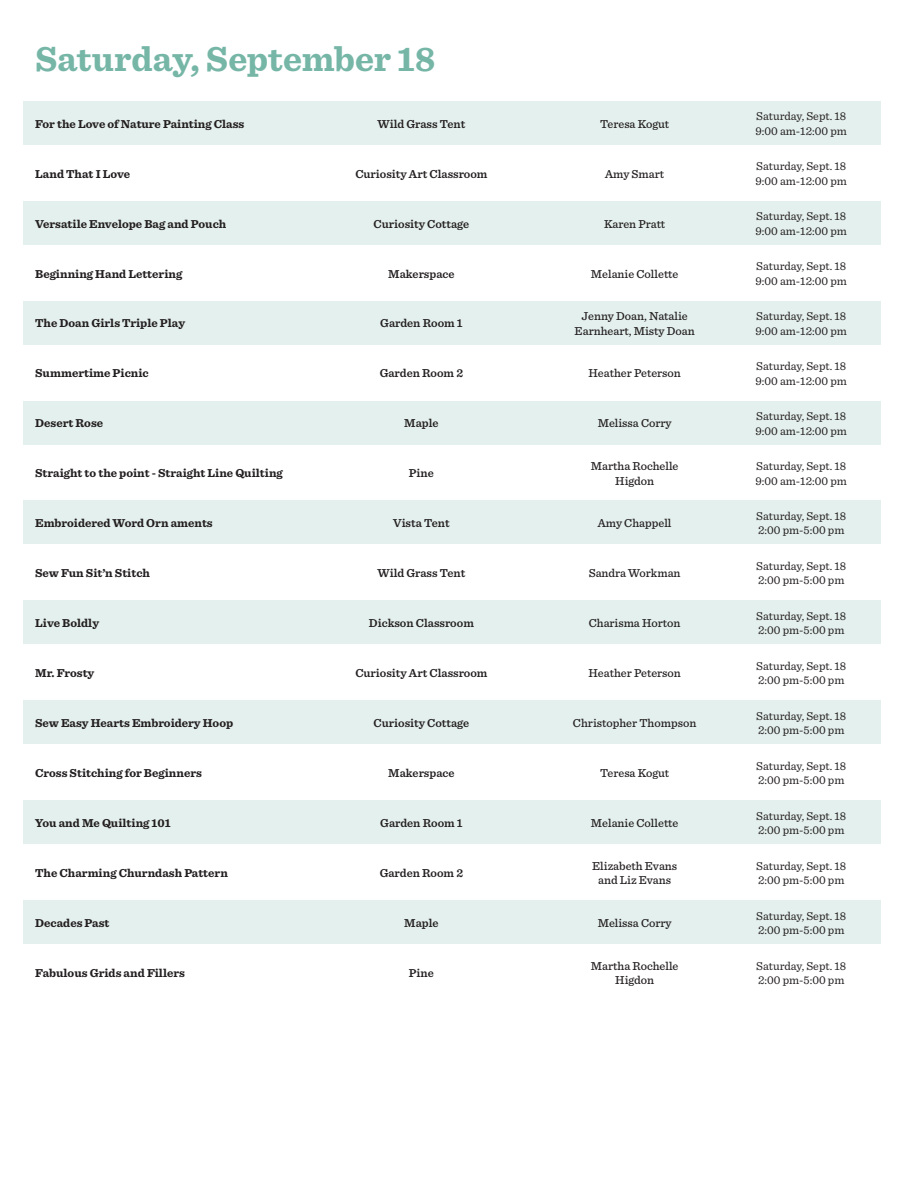
<style>
.page{position:relative;width:918px;height:1188px;background:#fff}
.page>*{position:absolute;margin:0;border:0;box-sizing:border-box;transform-origin:0 0}
.t1{font:700 36px "Sentinel";color:#76b6a7}
.t2{font:12px/14.4px "Sentinel";color:#231f20}
.t3{font:700 12px "Sentinel";color:#231f20}
.t4{font:500 12px/14.4px "Sentinel";color:#231f20;text-align:center}
.t5{font:600 12px "Sentinel";color:#231f20}
</style>
<div class="page">
<div style="left:24px;top:101px;width:857px;height:43px;background:#e4f0ed"></div>
<div style="left:24px;top:201px;width:857px;height:43px;background:#e4f0ed"></div>
<div style="left:24px;top:301px;width:857px;height:43px;background:#e4f0ed"></div>
<div style="left:24px;top:401px;width:857px;height:43px;background:#e4f0ed"></div>
<div style="left:24px;top:501px;width:857px;height:43px;background:#e4f0ed"></div>
<div style="left:24px;top:601px;width:857px;height:43px;background:#e4f0ed"></div>
<div style="left:24px;top:701px;width:857px;height:43px;background:#e4f0ed"></div>
<div style="left:24px;top:801px;width:857px;height:43px;background:#e4f0ed"></div>
<div style="left:24px;top:900px;width:857px;height:44px;background:#e4f0ed"></div>
<p class="t1" style="left:35px;top:31px;width:402px">Saturday, September 18</p>
<p class="t3" style="left:35px;top:114px;width:211px">For the Love of Nature Painting Class</p>
<p class="t5" style="left:378px;top:114px;width:89px">Wild Grass Tent</p>
<p class="t4" style="left:600px;top:116px;width:71px">Teresa Kogut</p>
<p class="t2" style="left:756px;top:108px;width:93px">Saturday, Sept. 18<br>9:00 am-12:00 pm</p>
<p class="t3" style="left:35px;top:164px;width:96px">Land That I Love</p>
<p class="t5" style="left:355px;top:164px;width:134px">Curiosity Art Classroom</p>
<p class="t4" style="left:605px;top:166px;width:61px">Amy Smart</p>
<p class="t2" style="left:756px;top:158px;width:93px">Saturday, Sept. 18<br>9:00 am-12:00 pm</p>
<p class="t3" style="left:35px;top:214px;width:193px">Versatile Envelope Bag and Pouch</p>
<p class="t5" style="left:374px;top:214px;width:97px">Curiosity Cottage</p>
<p class="t4" style="left:604px;top:216px;width:63px">Karen Pratt</p>
<p class="t2" style="left:756px;top:208px;width:93px">Saturday, Sept. 18<br>9:00 am-12:00 pm</p>
<p class="t3" style="left:35px;top:264px;width:149px">Beginning Hand Lettering</p>
<p class="t5" style="left:388px;top:264px;width:68px">Makerspace</p>
<p class="t4" style="left:591px;top:266px;width:89px">Melanie Collette</p>
<p class="t2" style="left:756px;top:258px;width:93px">Saturday, Sept. 18<br>9:00 am-12:00 pm</p>
<p class="t3" style="left:35px;top:314px;width:151px">The Doan Girls Triple Play</p>
<p class="t5" style="left:380px;top:314px;width:84px">Garden Room 1</p>
<p class="t4" style="left:575px;top:308px;width:122px">Jenny Doan, Natalie<br>Earnheart, Misty Doan</p>
<p class="t2" style="left:756px;top:308px;width:93px">Saturday, Sept. 18<br>9:00 am-12:00 pm</p>
<p class="t3" style="left:35px;top:364px;width:115px">Summertime Picnic</p>
<p class="t5" style="left:380px;top:364px;width:85px">Garden Room 2</p>
<p class="t4" style="left:588px;top:366px;width:94px">Heather Peterson</p>
<p class="t2" style="left:756px;top:358px;width:93px">Saturday, Sept. 18<br>9:00 am-12:00 pm</p>
<p class="t3" style="left:35px;top:414px;width:69px">Desert Rose</p>
<p class="t5" style="left:404px;top:414px;width:36px">Maple</p>
<p class="t4" style="left:598px;top:415px;width:76px">Melissa Corry</p>
<p class="t2" style="left:756px;top:408px;width:93px">Saturday, Sept. 18<br>9:00 am-12:00 pm</p>
<p class="t3" style="left:35px;top:464px;width:249px">Straight to the point - Straight Line Quilting</p>
<p class="t5" style="left:409px;top:464px;width:26px">Pine</p>
<p class="t4" style="left:591px;top:458px;width:89px">Martha Rochelle<br>Higdon</p>
<p class="t2" style="left:756px;top:458px;width:93px">Saturday, Sept. 18<br>9:00 am-12:00 pm</p>
<p class="t3" style="left:35px;top:514px;width:179px">Embroidered Word Orn aments</p>
<p class="t5" style="left:393px;top:514px;width:58px">Vista Tent</p>
<p class="t4" style="left:598px;top:515px;width:75px">Amy Chappell</p>
<p class="t2" style="left:756px;top:508px;width:91px">Saturday, Sept. 18<br>2:00 pm-5:00 pm</p>
<p class="t3" style="left:35px;top:564px;width:116px">Sew Fun Sit’n Stitch</p>
<p class="t5" style="left:378px;top:564px;width:89px">Wild Grass Tent</p>
<p class="t4" style="left:589px;top:565px;width:93px">Sandra Workman</p>
<p class="t2" style="left:756px;top:558px;width:91px">Saturday, Sept. 18<br>2:00 pm-5:00 pm</p>
<p class="t3" style="left:35px;top:614px;width:65px">Live Boldly</p>
<p class="t5" style="left:369px;top:614px;width:106px">Dickson Classroom</p>
<p class="t4" style="left:589px;top:615px;width:93px">Charisma Horton</p>
<p class="t2" style="left:756px;top:608px;width:91px">Saturday, Sept. 18<br>2:00 pm-5:00 pm</p>
<p class="t3" style="left:35px;top:664px;width:61px">Mr. Frosty</p>
<p class="t5" style="left:355px;top:664px;width:134px">Curiosity Art Classroom</p>
<p class="t4" style="left:588px;top:665px;width:94px">Heather Peterson</p>
<p class="t2" style="left:756px;top:658px;width:91px">Saturday, Sept. 18<br>2:00 pm-5:00 pm</p>
<p class="t3" style="left:35px;top:714px;width:200px">Sew Easy Hearts Embroidery Hoop</p>
<p class="t5" style="left:374px;top:714px;width:97px">Curiosity Cottage</p>
<p class="t4" style="left:573px;top:715px;width:125px">Christopher Thompson</p>
<p class="t2" style="left:756px;top:708px;width:91px">Saturday, Sept. 18<br>2:00 pm-5:00 pm</p>
<p class="t3" style="left:35px;top:764px;width:168px">Cross Stitching for Beginners</p>
<p class="t5" style="left:388px;top:764px;width:68px">Makerspace</p>
<p class="t4" style="left:600px;top:765px;width:71px">Teresa Kogut</p>
<p class="t2" style="left:756px;top:758px;width:91px">Saturday, Sept. 18<br>2:00 pm-5:00 pm</p>
<p class="t3" style="left:35px;top:813px;width:137px">You and Me Quilting 101</p>
<p class="t5" style="left:380px;top:814px;width:84px">Garden Room 1</p>
<p class="t4" style="left:591px;top:815px;width:89px">Melanie Collette</p>
<p class="t2" style="left:756px;top:808px;width:91px">Saturday, Sept. 18<br>2:00 pm-5:00 pm</p>
<p class="t3" style="left:35px;top:863px;width:194px">The Charming Churndash Pattern</p>
<p class="t5" style="left:380px;top:864px;width:85px">Garden Room 2</p>
<p class="t4" style="left:592px;top:858px;width:87px">Elizabeth Evans and Liz Evans</p>
<p class="t2" style="left:756px;top:858px;width:91px">Saturday, Sept. 18<br>2:00 pm-5:00 pm</p>
<p class="t3" style="left:35px;top:913px;width:76px">Decades Past</p>
<p class="t5" style="left:404px;top:914px;width:36px">Maple</p>
<p class="t4" style="left:598px;top:915px;width:76px">Melissa Corry</p>
<p class="t2" style="left:756px;top:908px;width:91px">Saturday, Sept. 18<br>2:00 pm-5:00 pm</p>
<p class="t3" style="left:35px;top:963px;width:151px">Fabulous Grids and Fillers</p>
<p class="t5" style="left:409px;top:964px;width:26px">Pine</p>
<p class="t4" style="left:591px;top:958px;width:89px">Martha Rochelle<br>Higdon</p>
<p class="t2" style="left:756px;top:958px;width:91px">Saturday, Sept. 18<br>2:00 pm-5:00 pm</p>
</div>
